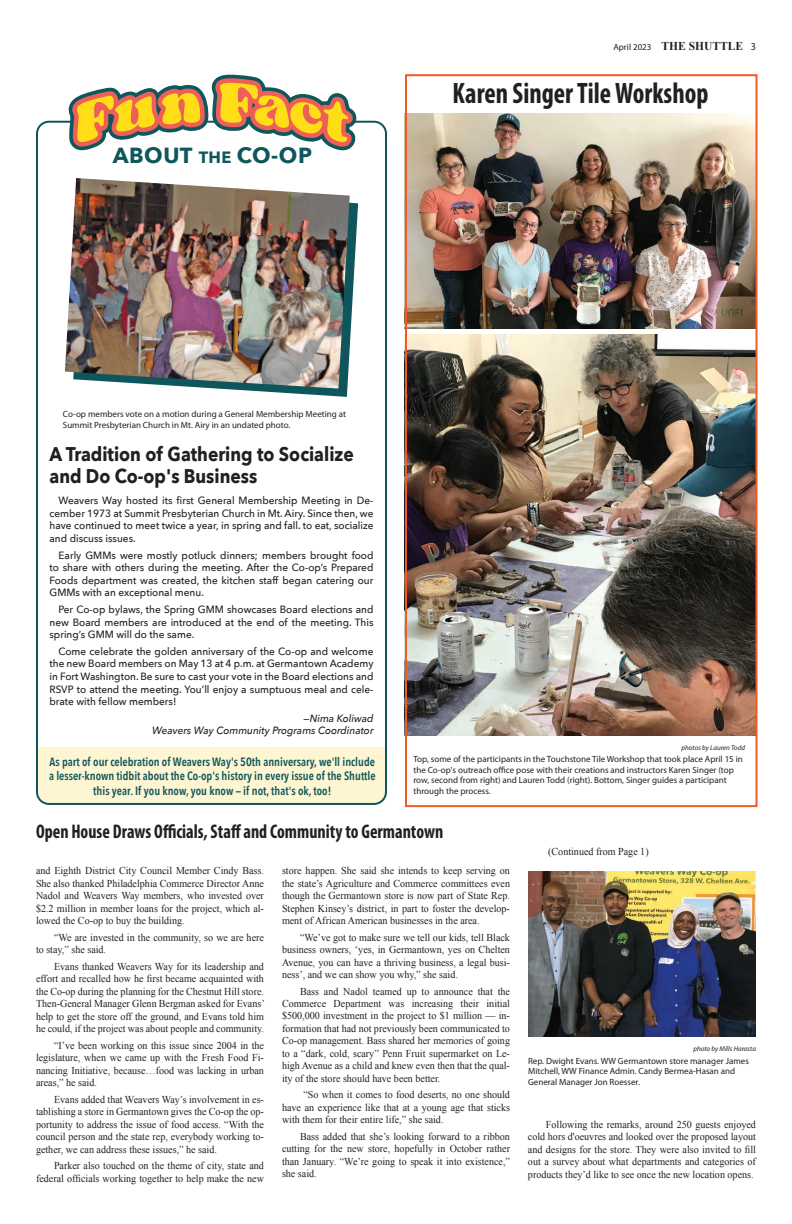
<style>
.page{position:relative;width:792px;height:1224px;background:#fff}
.page>*{position:absolute;margin:0;border:0;box-sizing:border-box;transform-origin:0 0}
.Head_30pt{font:700 condensed 29.7px "Myriad Pro";color:#231f20;scale:.91 1}
.t1{font:700 21.8px "Avenir Next";letter-spacing:.025em;color:#0f575b}
.Head_18pt{font:700 condensed 19.8px "Myriad Pro";color:#231f20;scale:.91 1}
.Fun_Fact{font:700 19.8px/21.6px "Avenir Next";color:#231f20;scale:.88 1}
.Fun_Fact_body{font:600 12px/14.4px "Avenir Next Condensed";color:#0e565b;text-align:center}
.t2{font:700 12px "Times New Roman";color:#231f20;scale:.96 1}
.Body{font:10.5px/12.5px "Times New Roman";color:#231f20;text-align:justify;scale:.96 1}
.Fun_Fact_body-2{font:500 10.5px/12.6px "Avenir Next";color:#231f20;text-align:justify;scale:.96 1}
.Fun_Fact_body-3{font:italic 500 10.5px/12.6px "Avenir Next";color:#231f20;text-align:right;scale:.96 1}
.Photo_Caption{font:9px/10.5px "Myriad Pro";color:#231f20}
.Photo_Credit{font:italic 7px "Myriad Pro";color:#231f20}
.s1{font-family:"Myriad Pro";font-weight:400;font-size:9px}
.s2{font-family:"Myriad Pro";font-weight:400;font-size:10.5px}
.s3{font-size:16.4px}
</style>
<div class="page">
<div style="left:39px;top:747px;width:348px;height:55px;background:#fef5d2"></div>
<div style="left:36px;top:121px;width:351px;height:684px;border:2px solid #0e565b;border-radius:12px"></div>
<svg style="left:65px;top:74px;width:293px;height:77px"></svg>
<svg style="left:225px;top:202px;width:133px;height:195px"></svg>
<img style="left:65px;top:178px;width:285px;height:211px">
<img style="left:404px;top:334px;width:351px;height:401px">
<img style="left:408px;top:113px;width:347px;height:215px">
<div style="left:405px;top:74px;width:353px;height:733px;border:2px solid #f15929"></div>
<img style="left:528px;top:871px;width:228px;height:166px">
<p class="t2" style="left:613px;top:38px;width:150px"><span class="s1">April 2023</span> THE SHUTTLE <span class="s2">3</span></p>
<p class="t1" style="left:113px;top:137px;width:201px">ABOUT <span class="s3">THE</span> CO-OP</p>
<p class="Head_30pt" style="left:453px;top:75px;width:283px">Karen Singer Tile Workshop</p>
<p class="Photo_Caption" style="left:63px;top:409px;width:285px">Co-op members vote on a motion during a General Membership Meeting at<br>Summit Presbyterian Church in Mt. Airy in an undated photo.</p>
<p class="Fun_Fact" style="left:50px;top:443px;width:347px">A Tradition of Gathering to Socialize and Do Co-op's Business</p>
<p class="Fun_Fact_body-2" style="left:49px;top:494px;width:339px;text-indent:9px">Weavers Way hosted its first General Membership Meeting in De&shy;cember 1973 at Summit Presbyterian Church in Mt. Airy. Since then, we have continued to meet twice a year, in spring and fall. to eat, socialize and discuss issues.</p>
<p class="Fun_Fact_body-2" style="left:49px;top:548px;width:339px;text-indent:9px">Early GMMs were mostly potluck dinners; members brought food to share with others during the meeting. After the Co-op’s Prepared Foods department was created, the kitchen staff began catering our GMMs with an exceptional menu.</p>
<p class="Fun_Fact_body-2" style="left:49px;top:603px;width:339px;text-indent:9px">Per Co-op bylaws, the Spring GMM showcases Board elections and new Board members are introduced at the end of the meeting. This spring’s GMM will do the same.</p>
<p class="Fun_Fact_body-2" style="left:49px;top:645px;width:339px;text-indent:9px">Come celebrate the golden anniversary of the Co-op and welcome the new Board members on May 13 at 4 p.m. at Germantown Academy in Fort Washington. Be sure to cast your vote in the Board elections and RSVP to attend the meeting. You’ll enjoy a sumptuous meal and cele&shy;brate with fellow members!</p>
<p class="Fun_Fact_body-3" style="left:152px;top:711px;width:232px">—Nima Koliwad<br>Weavers Way Community Programs Coordinator</p>
<p class="Fun_Fact_body" style="left:49px;top:754px;width:328px">As part of our celebration of Weavers Way's 50th anniversary, we'll include a lesser-known tidbit about the Co-op's history in every issue of the Shuttle this year. If you know, you know — if not, that's ok, too!</p>
<p class="Photo_Credit" style="left:682px;top:743px;width:65px">photos by Lauren Todd</p>
<p class="Photo_Caption" style="left:413px;top:754px;width:331px">Top, some of the participants in the Touchstone Tile Workshop that took place April 15 in the Co-op's outreach office pose with their creations and instructors Karen Singer (top row, second from right) and Lauren Todd (right). Bottom, Singer guides a participant through the process.</p>
<p class="Head_18pt" style="left:36px;top:819px;width:449px">Open House Draws Officials, Staff and Community to Germantown</p>
<p class="Body" style="left:36px;top:864px;width:239px">and Eighth District City Council Member Cindy Bass.<br>She also thanked Philadelphia Commerce Director Anne Nadol and Weavers Way members, who invested over $2.2 million in member loans for the project, which al&shy;lowed the Co-op to buy the building.</p>
<p class="Body" style="left:36px;top:931px;width:239px;text-indent:18px">“We are invested in the community, so we are here to stay,” she said.</p>
<p class="Body" style="left:36px;top:960px;width:240px;text-indent:18px">Evans thanked Weavers Way for its leadership and effort and recalled how he first became acquainted with the Co-op during the planning for the Chestnut Hill store.<br>Then-General Manager Glenn Bergman asked for Evans’ help to get the store off the ground, and Evans told him he could, if the project was about people and community.</p>
<p class="Body" style="left:36px;top:1039px;width:239px;text-indent:18px">“I’ve been working on this issue since 2004 in the legislature, when we came up with the Fresh Food Fi&shy;nancing Initiative, because…food was lacking in urban areas,” he said.</p>
<p class="Body" style="left:36px;top:1093px;width:239px;text-indent:18px">Evans added that Weavers Way’s involvement in es&shy;tablishing a store in Germantown gives the Co-op the op&shy;portunity to address the issue of food access. “With the council person and the state rep, everybody working to&shy;gether, we can address these issues,” he said.</p>
<p class="Body" style="left:36px;top:1159px;width:239px;text-align:right">Parker also touched on the theme of city, state and federal officials working together to help make the new</p>
<p class="Body" style="left:282px;top:864px;width:239px">store happen. She said she intends to keep serving on the state’s Agriculture and Commerce committees even though the Germantown store is now part of State Rep.<br>Stephen Kinsey’s district, in part to foster the develop&shy;ment of African American businesses in the area.</p>
<p class="Body" style="left:282px;top:931px;width:239px;text-indent:18px">“We’ve got to make sure we tell our kids, tell Black business owners, ‘yes, in Germantown, yes on Chelten Avenue, you can have a thriving business, a legal busi&shy;ness’, and we can show you why,” she said.</p>
<p class="Body" style="left:282px;top:985px;width:239px;text-indent:18px">Bass and Nadol teamed up to announce that the Commerce Department was increasing their initial $500,000 investment in the project to $1 million — in&shy;formation that had not previously been communicated to Co-op management. Bass shared her memories of going to a “dark, cold, scary” Penn Fruit supermarket on Le&shy;high Avenue as a child and knew even then that the qual&shy;ity of the store should have been better.</p>
<p class="Body" style="left:282px;top:1089px;width:239px;text-indent:21px">“So when it comes to food deserts, no one should have an experience like that at a young age that sticks with them for their entire life,” she said.</p>
<p class="Body" style="left:282px;top:1130px;width:239px;text-indent:18px">Bass added that she’s looking forward to a ribbon cutting for the new store, hopefully in October rather than January. “We’re going to speak it into existence,” she said.</p>
<p class="Body" style="left:548px;top:845px;width:106px">(Continued from Page 1)</p>
<p class="Photo_Credit" style="left:693px;top:1044px;width:64px">photo by Mills Harasta</p>
<p class="Photo_Caption" style="left:528px;top:1055px;width:222px">Rep. Dwight Evans. WW Germantown store manager James<br>Mitchell, WW Finance Admin. Candy Bermea-Hasan and<br>General Manager Jon Roesser.</p>
<p class="Body" style="left:528px;top:1118px;width:239px;text-indent:18px">Following the remarks, around 250 guests enjoyed cold hors d'oeuvres and looked over the proposed layout and designs for the store. They were also invited to fill out a survey about what departments and categories of products they’d like to see once the new location opens.</p>
</div>
